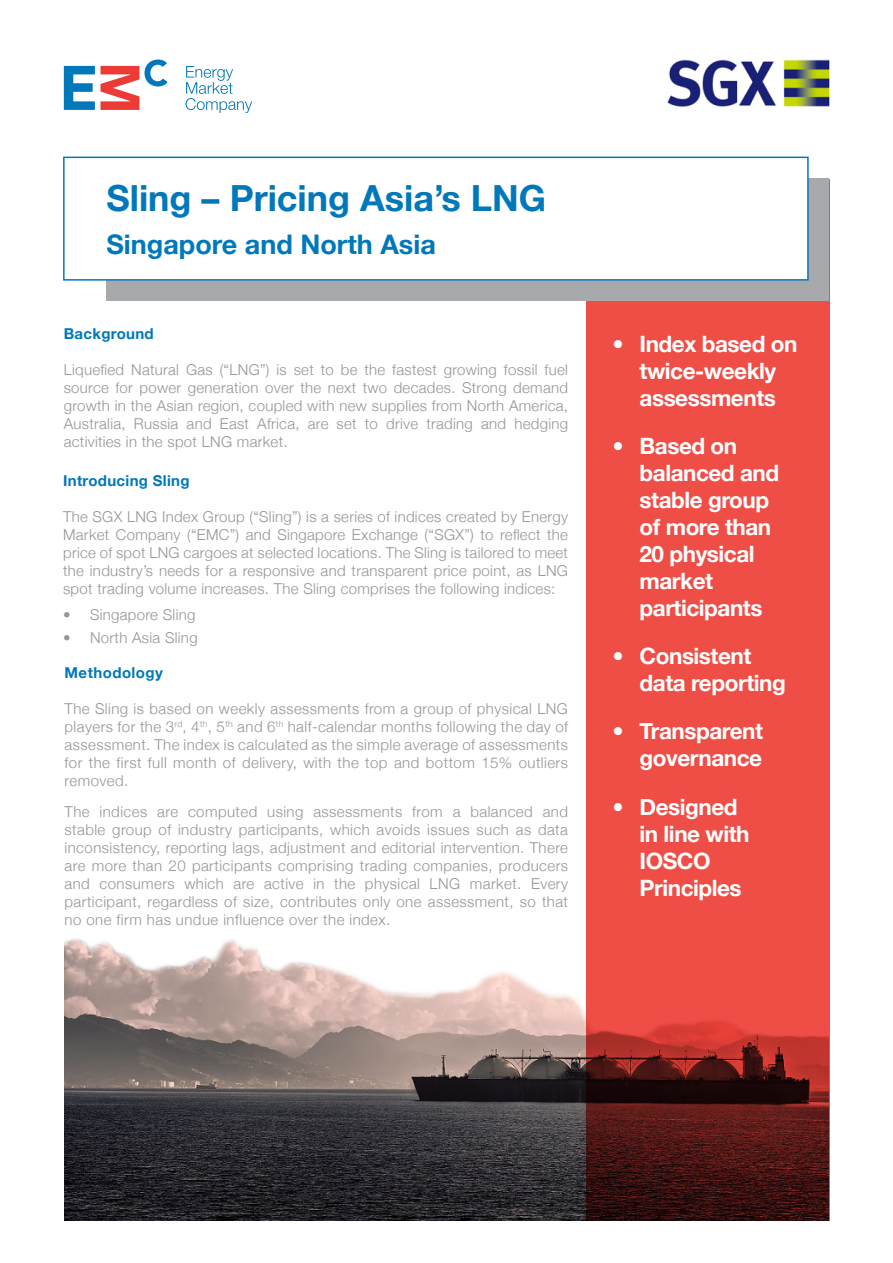
<style>
.page{position:relative;width:893px;height:1263px;background:#fff}
.page>*{position:absolute;margin:0;border:0;box-sizing:border-box;transform-origin:0 0}
.t1{font:700 36px "Helvetica Neue";color:#0078ba}
.t2{font:700 27px "Helvetica Neue";color:#0078ba}
.t3{font:700 22.5px/27px "Helvetica Neue";letter-spacing:-.02em;color:#fff}
.t4{font:300 15px/18px "Helvetica Neue";letter-spacing:.02em;color:#939598;text-align:justify}
.t5{font:700 15px "Helvetica Neue";letter-spacing:.02em;color:#0078ba}
</style>
<div class="page">
<img style="left:64px;top:938px;width:522px;height:282px">
<svg style="left:586px;top:301px;width:243px;height:919px;fill:#ef4e47"></svg>
<div style="left:106px;top:179px;width:723px;height:122px;background:#a8a9ad"></div>
<svg style="left:186px;top:66px;width:66px;height:47px"></svg>
<svg style="left:64px;top:60px;width:104px;height:50px"></svg>
<img style="left:667px;top:59px;width:163px;height:48px">
<div style="left:63px;top:157px;width:746px;height:124px;background:#fff;border:2px solid #0078ba"></div>
<p class="t1" style="left:106px;top:165px;width:441px">Sling – Pricing Asia’s LNG</p>
<p class="t2" style="left:106px;top:220px;width:331px">Singapore and North Asia</p>
<p class="t5" style="left:64px;top:320px;width:91px">Background</p>
<p class="t4" style="left:64px;top:360px;width:506px">Liquefied Natural Gas (“LNG”) is set to be the fastest growing fossil fuel source for power generation over the next two decades. Strong demand growth in the Asian region, coupled with new supplies from North America, Australia, Russia and East Africa, are set to drive trading and hedging activities in the spot LNG market.</p>
<p class="t5" style="left:63px;top:467px;width:128px">Introducing Sling</p>
<p class="t4" style="left:63px;top:507px;width:506px">The SGX LNG Index Group (“Sling”) is a series of indices created by Energy Market Company (“EMC”) and Singapore Exchange (“SGX”) to reflect the price of spot LNG cargoes at selected locations. The Sling is tailored to meet the industry’s needs for a responsive and transparent price point, as LNG spot trading volume increases. The Sling comprises the following indices:</p>
<p class="t4" style="left:63px;top:605px;width:134px">• Singapore Sling</p>
<p class="t4" style="left:63px;top:627px;width:136px">• North Asia Sling</p>
<p class="t5" style="left:65px;top:659px;width:100px">Methodology</p>
<p class="t4" style="left:65px;top:699px;width:505px">The Sling is based on weekly assessments from a group of physical LNG players for the 3<sup>rd</sup>, 4<sup>th</sup>, 5<sup>th</sup> and 6<sup>th</sup> half-calendar months following the day of assessment. The index is calculated as the simple average of assessments for the first full month of delivery, with the top and bottom 15% outliers removed.</p>
<p class="t4" style="left:65px;top:801px;width:505px">The indices are computed using assessments from a balanced and stable group of industry participants, which avoids issues such as data inconsistency, reporting lags, adjustment and editorial intervention. There are more than 20 participants comprising trading companies, producers and consumers which are active in the physical LNG market. Every participant, regardless of size, contributes only one assessment, so that no one firm has undue influence over the index.</p>
<p class="t3" style="left:613px;top:329px;width:186px;text-align:center">• Index based on twice-weekly assessments</p>
<p class="t3" style="left:640px;top:431px;width:141px;text-indent:-27px">• Based on balanced and stable group of more than<br>20 physical market participants</p>
<p class="t3" style="left:640px;top:641px;width:148px;text-indent:-27px">• Consistent data reporting</p>
<p class="t3" style="left:613px;top:717px;width:152px;text-align:right">• Transparent governance</p>
<p class="t3" style="left:640px;top:792px;width:111px;text-indent:-27px">• Designed in line with<br>IOSCO<br>Principles</p>
</div>
